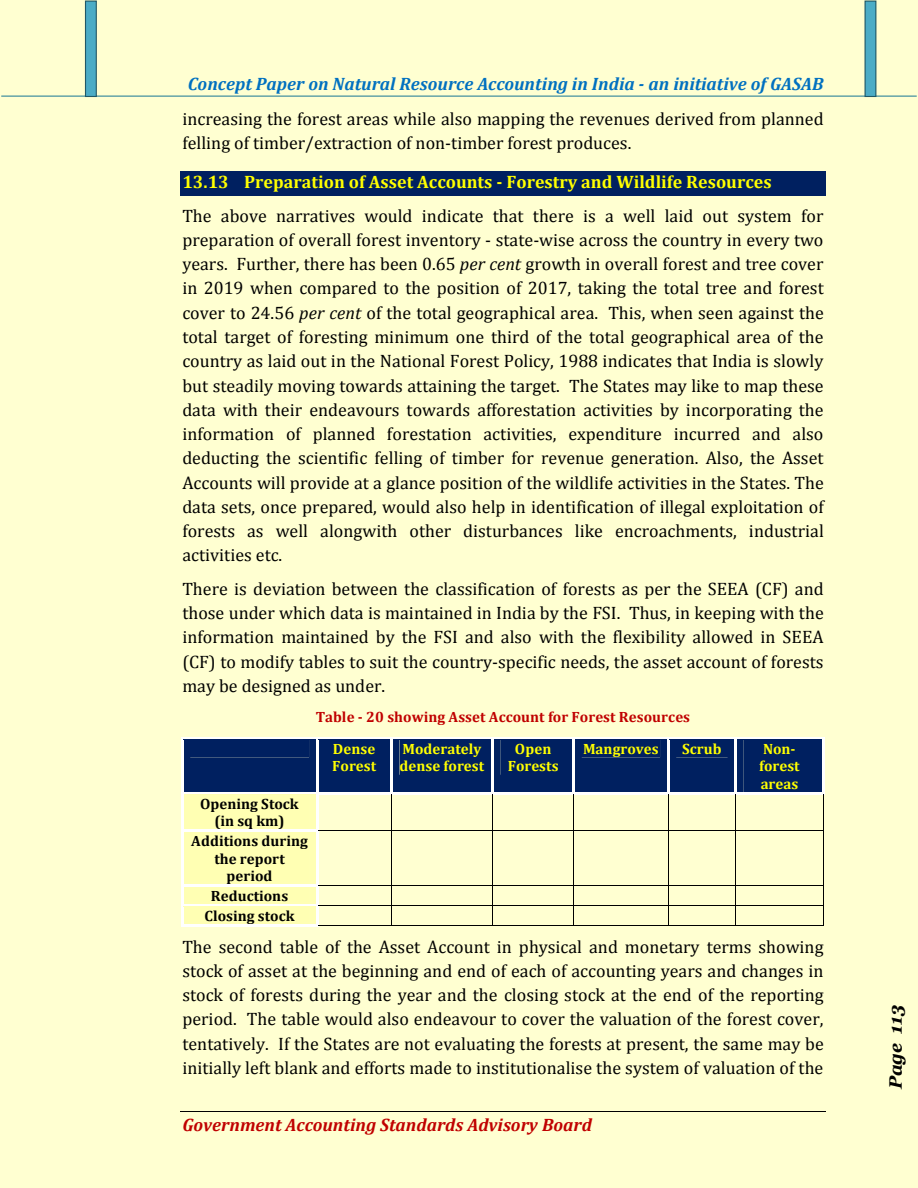
<style>
.page{position:relative;width:918px;height:1188px;background:#ffffd1}
.page>*{position:absolute;margin:0;border:0;box-sizing:border-box;transform-origin:0 0}
.t1{font:18px/24.3px "Cambria";color:#000;text-align:justify}
.t2{font:italic 700 18px "Cambria";color:#0070c0}
.t3{font:italic 700 18px "Cambria";color:#c00000}
.t4{font:italic 700 18px "Georgia";color:#000}
.t5{font:700 15px/17.5px "Cambria";color:#000;text-align:center}
.t6{font:700 15px/17.7px "Cambria";color:#ff0}
.t7{font:700 15px/31.5px "Cambria";color:#c00000}
.s1{font-weight:700;color:#ff0}
.s2{font-style:italic}
.s3{color:#ff0}
</style>
<div class="page">
<hr style="left:180px;top:1112px;width:646px;height:1px;background:#000">
<hr style="left:1px;top:96px;width:916px;height:1px;background:#31849b">
<div style="left:865px;top:1px;width:11px;height:95px;background:#4bacc6"></div>
<div style="left:865px;top:1px;width:11px;height:96px;border:1px solid #205867"></div>
<div style="left:85px;top:1px;width:11px;height:95px;background:#4bacc6"></div>
<div style="left:85px;top:1px;width:12px;height:96px;border:1px solid #205867"></div>
<div style="left:180px;top:172px;width:646px;height:24px;background:#002060"></div>
<svg style="left:181px;top:737px;width:644px;height:190px"></svg>
<p class="t2" style="left:188px;top:74px;width:637px">Concept Paper on Natural Resource Accounting in India - an initiative of GASAB</p>
<p class="t1" style="left:182px;top:108px;width:643px">increasing the forest areas while also mapping the revenues derived from planned felling of timber/extraction of non-timber forest produces.</p>
<p class="t1" style="left:182px;top:167px;width:643px;line-height:33.3px"><span class="s1">13.13 Preparation of Asset Accounts - Forestry and Wildlife Resources<br></span>The above narratives would indicate that there is a well laid out system for</p>
<p class="t1" style="left:182px;top:229px;width:643px">preparation of overall forest inventory - state-wise across the country in every two years. Further, there has been 0.65 <span class="s2">per cent</span> growth in overall forest and tree cover in 2019 when compared to the position of 2017, taking the total tree and forest cover to 24.56 <span class="s2">per cent</span> of the total geographical area. This, when seen against the total target of foresting minimum one third of the total geographical area of the country as laid out in the National Forest Policy, 1988 indicates that India is slowly but steadily moving towards attaining the target. The States may like to map these data with their endeavours towards afforestation activities by incorporating the information of planned forestation activities, expenditure incurred and also deducting the scientific felling of timber for revenue generation. Also, the Asset Accounts will provide at a glance position of the wildlife activities in the States. The data sets, once prepared, would also help in identification of illegal exploitation of forests as well alongwith other disturbances like encroachments, industrial activities etc.</p>
<p class="t1" style="left:182px;top:578px;width:643px">There is deviation between the classification of forests as per the SEEA (CF) and those under which data is maintained in India by the FSI. Thus, in keeping with the information maintained by the FSI and also with the flexibility allowed in SEEA (CF) to modify tables to suit the country-specific needs, the asset account of forests may be designed as under.</p>
<p class="t7" style="left:333px;top:703px;width:359px;text-indent:-17px">Table - 20 showing Asset Account for Forest Resources<br><span class="s3">Dense</span></p>
<p class="t6" style="left:332px;top:759px;width:45px">Forest</p>
<p class="t6" style="left:400px;top:741px;width:86px">Moderately dense forest</p>
<p class="t6" style="left:508px;top:741px;width:52px;text-align:center">Open<br>Forests</p>
<p class="t6" style="left:583px;top:741px;width:77px">Mangroves</p>
<p class="t6" style="left:682px;top:741px;width:41px">Scrub</p>
<p class="t6" style="left:759px;top:741px;width:42px">Non&shy;forest areas</p>
<p class="t5" style="left:200px;top:796px;width:100px">Opening Stock (in sq km)</p>
<p class="t5" style="left:191px;top:834px;width:118px">Additions during the report period</p>
<p class="t5" style="left:204px;top:888px;width:92px;line-height:19.8px">Reductions<br>Closing stock</p>
<p class="t1" style="left:182px;top:936px;width:643px">The second table of the Asset Account in physical and monetary terms showing stock of asset at the beginning and end of each of accounting years and changes in stock of forests during the year and the closing stock at the end of the reporting period. The table would also endeavour to cover the valuation of the forest cover, tentatively. If the States are not evaluating the forests at present, the same may be initially left blank and efforts made to institutionalise the system of valuation of the</p>
<p class="t3" style="left:182px;top:1115px;width:411px">Government Accounting Standards Advisory Board</p>
<p class="t4" style="left:888px;top:1089px;width:86px;rotate:-90deg">Page 113</p>
</div>
